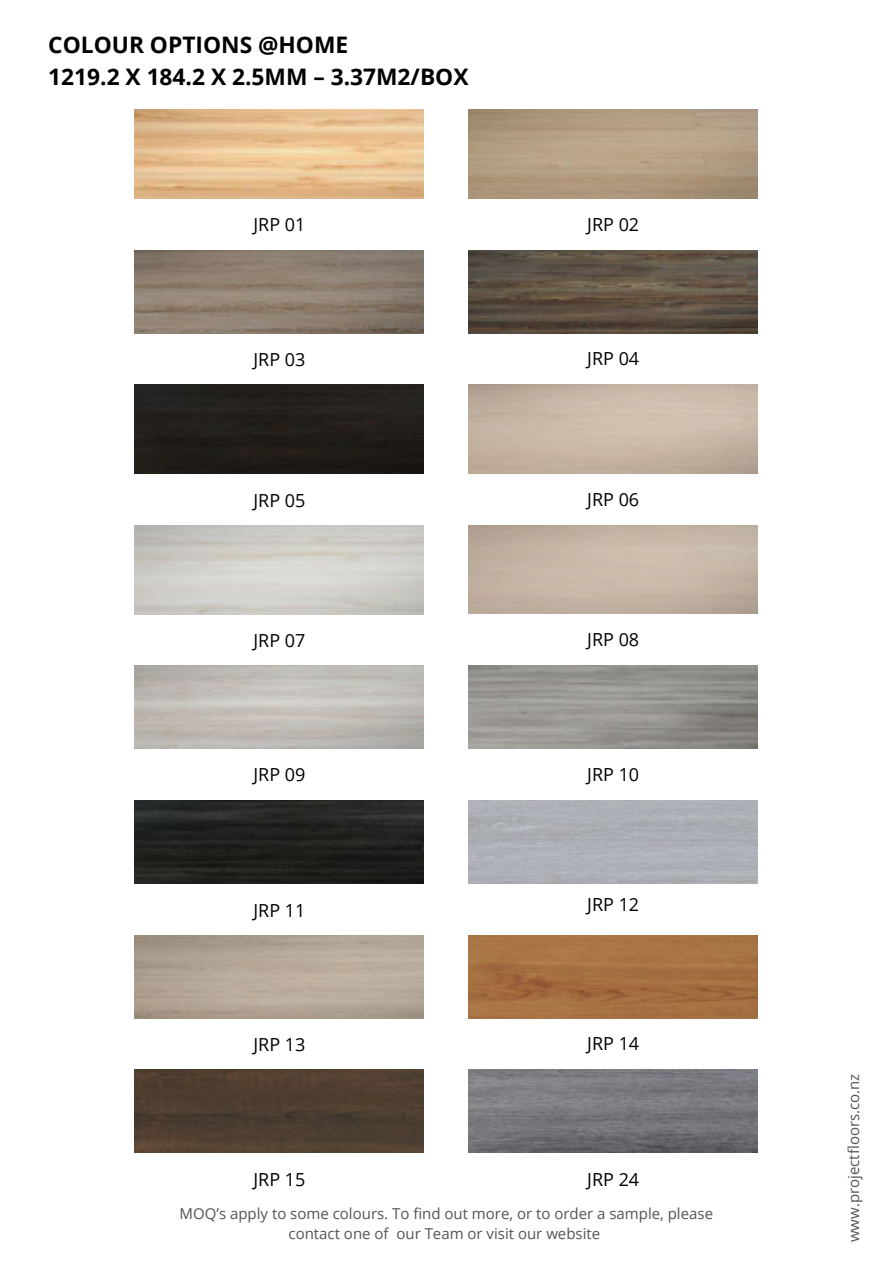
<style>
.page{position:relative;width:893px;height:1264px;background:#fff}
.page>*{position:absolute;margin:0;border:0;box-sizing:border-box;transform-origin:0 0}
.t1{font:700 22.8px/31.5px "Open Sans";color:#000}
.t2{font:18px "Open Sans";color:#000}
.t3{font:15px/20.2px "Open Sans";color:#545454;text-align:center}
</style>
<div class="page">
<img style="left:135px;top:109px;width:289px;height:89px">
<img style="left:468px;top:109px;width:289px;height:89px">
<img style="left:135px;top:250px;width:289px;height:83px">
<img style="left:468px;top:250px;width:289px;height:83px">
<img style="left:135px;top:385px;width:289px;height:88px">
<img style="left:468px;top:665px;width:289px;height:83px">
<img style="left:135px;top:800px;width:289px;height:83px">
<img style="left:468px;top:935px;width:289px;height:83px">
<img style="left:135px;top:1069px;width:289px;height:83px">
<img style="left:468px;top:1069px;width:289px;height:83px">
<h1 class="t1" style="left:48px;top:29px;width:422px">COLOUR OPTIONS @HOME<br>1219.2 X 184.2 X 2.5MM – 3.37M2/BOX</h1>
<p class="t2" style="left:253px;top:212px;width:53px">JRP 01</p>
<p class="t2" style="left:587px;top:212px;width:53px">JRP 02</p>
<p class="t2" style="left:253px;top:347px;width:53px">JRP 03</p>
<p class="t2" style="left:587px;top:346px;width:53px">JRP 04</p>
<p class="t2" style="left:253px;top:487px;width:53px">JRP 05</p>
<p class="t2" style="left:587px;top:486px;width:53px">JRP 06</p>
<p class="t2" style="left:253px;top:628px;width:53px">JRP 07</p>
<p class="t2" style="left:587px;top:626px;width:53px">JRP 08</p>
<p class="t2" style="left:253px;top:761px;width:53px">JRP 09</p>
<p class="t2" style="left:587px;top:761px;width:53px">JRP 10</p>
<p class="t2" style="left:253px;top:897px;width:53px">JRP 11</p>
<p class="t2" style="left:587px;top:891px;width:53px">JRP 12</p>
<p class="t2" style="left:253px;top:1032px;width:53px">JRP 13</p>
<p class="t2" style="left:587px;top:1030px;width:53px">JRP 14</p>
<p class="t2" style="left:253px;top:1166px;width:53px">JRP 15</p>
<p class="t2" style="left:587px;top:1166px;width:53px">JRP 24</p>
<p class="t3" style="left:180px;top:1202px;width:535px">MOQ’s apply to some colours. To find out more, or to order a sample, please contact one of our Team or visit our website</p>
<p class="t3" style="left:843px;top:1242px;width:170px;rotate:-90deg">www.projectfloors.co.nz</p>
</div>
